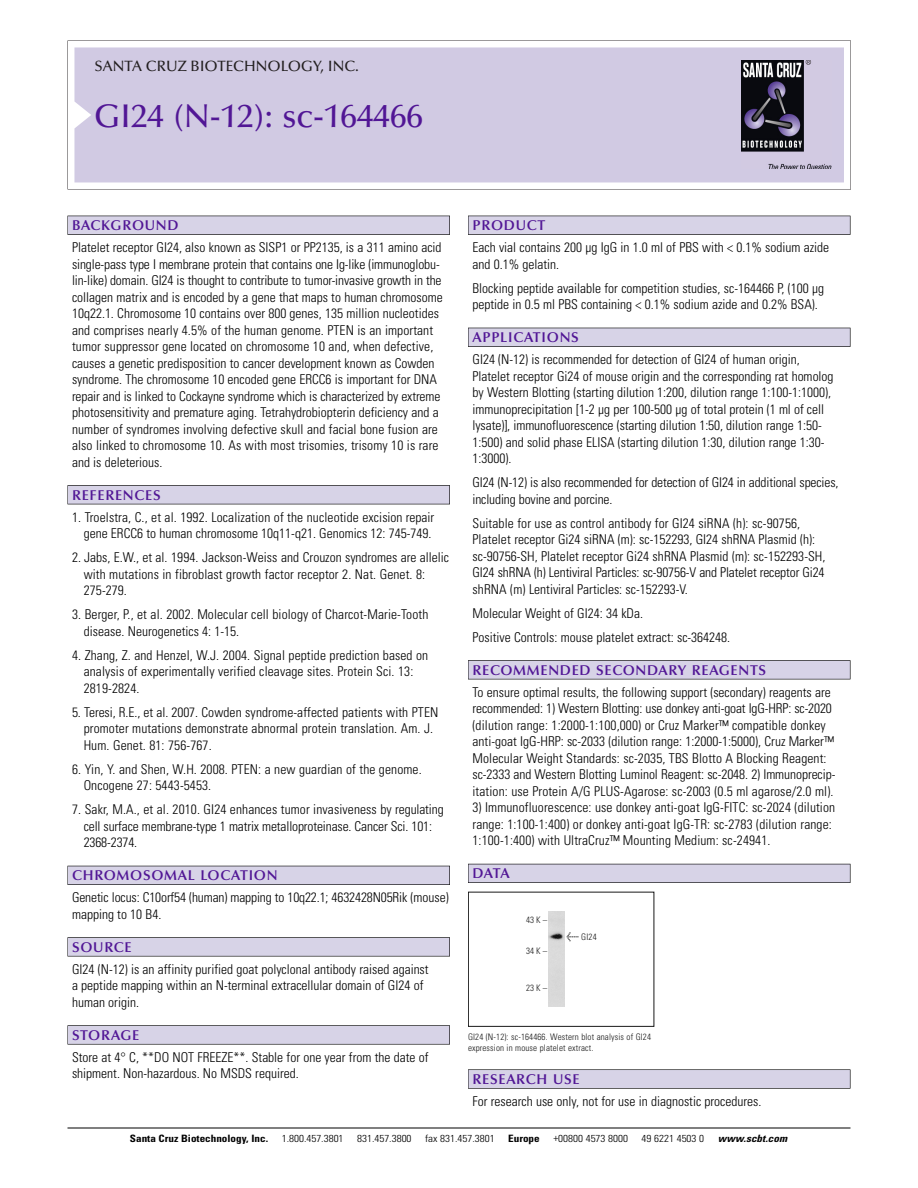
<style>
.page{position:relative;width:918px;height:1188px;background:#fff}
.page>*{position:absolute;margin:0;border:0;box-sizing:border-box;transform-origin:0 0}
.t1{font:500 33px "Optima";color:#511695}
.t2{font:500 15px "Optima";color:#231f20}
.t3{font:600 14.25px "Optima";letter-spacing:.05em;color:#511695}
.t4{font:300 condensed 13.5px/16.5px "Univers";color:#000}
.t5{font:300 condensed 10.2px "Univers";color:#000;scale:1.1 1}
.t6{font:700 condensed 10.2px "Univers";color:#000;scale:1.1 1}
.t7{font:italic 700 condensed 10.2px "Univers";letter-spacing:.005em;color:#000;scale:1.1 1}
.t8{font:9px/10.5px "Univers Condensed Light+XZDSRQ";letter-spacing:.015em;color:#191919}
.s1{font-family:"Meta Plus Book Roman+AJTULO";font-size:10.5px}
</style>
<div class="page">
<svg style="left:68px;top:40px;width:783px;height:149px"></svg>
<div style="left:74px;top:47px;width:770px;height:135px;background:#d1cae3"></div>
<img style="left:741px;top:60px;width:90px;height:108px">
<div style="left:68px;top:216px;width:382px;height:19px;background:#525155"></div>
<div style="left:68px;top:216px;width:381px;height:18px;background:#d7d3e7"></div>
<div style="left:68px;top:485px;width:382px;height:19px;background:#525155"></div>
<div style="left:68px;top:486px;width:381px;height:18px;background:#d7d3e7"></div>
<div style="left:68px;top:866px;width:382px;height:19px;background:#525158"></div>
<div style="left:68px;top:866px;width:381px;height:18px;background:#d7d3e7"></div>
<div style="left:68px;top:937px;width:382px;height:19px;background:#575759"></div>
<div style="left:68px;top:938px;width:381px;height:18px;background:#d7d3e7"></div>
<svg style="left:68px;top:1025px;width:382px;height:20px"></svg>
<div style="left:68px;top:1026px;width:381px;height:18px;background:#d7d3e7"></div>
<div style="left:468px;top:216px;width:382px;height:19px;background:#525155"></div>
<div style="left:468px;top:216px;width:382px;height:18px;background:#d7d3e7"></div>
<div style="left:468px;top:328px;width:382px;height:19px;background:#515055"></div>
<div style="left:468px;top:328px;width:382px;height:18px;background:#d7d3e7"></div>
<div style="left:468px;top:660px;width:382px;height:19px;background:#545357"></div>
<div style="left:468px;top:661px;width:382px;height:18px;background:#d7d3e7"></div>
<div style="left:468px;top:864px;width:382px;height:19px;background:#54535a"></div>
<div style="left:468px;top:864px;width:382px;height:18px;background:#d7d3e7"></div>
<div style="left:468px;top:1069px;width:382px;height:20px;background:#666"></div>
<div style="left:468px;top:1070px;width:382px;height:18px;background:#d7d3e7"></div>
<hr style="left:68px;top:1128px;width:782px;height:1px;background:#000">
<div style="left:468px;top:892px;width:186px;height:135px;border:1px solid #191919"></div>
<div style="left:548px;top:912px;width:17px;height:95px;background:#d9d9d9"></div>
<p class="t2" style="left:94px;top:61px;width:266px">SANTA CRUZ BIOTECHNOLOGY, INC.</p>
<h1 class="t1" style="left:94px;top:103px;width:330px">GI24 (N-12): sc-164466</h1>
<p class="t3" style="left:72px;top:219px;width:108px">BACKGROUND</p>
<p class="t4" style="left:72px;top:240px;width:372px">Platelet receptor GI24, also known as SISP1 or PP2135, is a 311 amino acid single-pass type I membrane protein that contains one Ig-like (immunoglobu&shy;lin-like) domain. GI24 is thought to contribute to tumor-invasive growth in the collagen matrix and is encoded by a gene that maps to human chromosome 10q22.1. Chromosome 10 contains over 800 genes, 135 million nucleotides and comprises nearly 4.5% of the human genome. PTEN is an important tumor suppressor gene located on chromosome 10 and, when defective, causes a genetic predisposition to cancer development known as Cowden syndrome. The chromosome 10 encoded gene ERCC6 is important for DNA repair and is linked to Cockayne syndrome which is characterized by extreme photosensitivity and premature aging. Tetrahydrobiopterin deficiency and a number of syndromes involving defective skull and facial bone fusion are also linked to chromosome 10. As with most trisomies, trisomy 10 is rare and is deleterious.</p>
<p class="t3" style="left:72px;top:489px;width:90px">REFERENCES</p>
<p class="t4" style="left:72px;top:510px;width:364px;text-align:right">1. Troelstra, C., et al. 1992. Localization of the nucleotide excision repair gene ERCC6 to human chromosome 10q11-q21. Genomics 12: 745-749.</p>
<p class="t4" style="left:84px;top:550px;width:367px;text-indent:-12px">2. Jabs, E.W., et al. 1994. Jackson-Weiss and Crouzon syndromes are allelic with mutations in fibroblast growth factor receptor 2. Nat. Genet. 8:<br>275-279.</p>
<p class="t4" style="left:84px;top:607px;width:346px;text-indent:-12px">3. Berger, P., et al. 2002. Molecular cell biology of Charcot-Marie-Tooth disease. Neurogenetics 4: 1-15.</p>
<p class="t4" style="left:84px;top:648px;width:346px;text-indent:-12px">4. Zhang, Z. and Henzel, W.J. 2004. Signal peptide prediction based on analysis of experimentally verified cleavage sites. Protein Sci. 13:<br>2819-2824.</p>
<p class="t4" style="left:84px;top:705px;width:356px;text-indent:-12px">5. Teresi, R.E., et al. 2007. Cowden syndrome-affected patients with PTEN promoter mutations demonstrate abnormal protein translation. Am. J.<br>Hum. Genet. 81: 756-767.</p>
<p class="t4" style="left:84px;top:762px;width:339px;text-indent:-12px">6. Yin, Y. and Shen, W.H. 2008. PTEN: a new guardian of the genome.<br>Oncogene 27: 5443-5453.</p>
<p class="t4" style="left:84px;top:802px;width:361px;text-indent:-12px">7. Sakr, M.A., et al. 2010. GI24 enhances tumor invasiveness by regulating cell surface membrane-type 1 matrix metalloproteinase. Cancer Sci. 101:<br>2368-2374.</p>
<p class="t3" style="left:72px;top:870px;width:207px">CHROMOSOMAL LOCATION</p>
<p class="t4" style="left:72px;top:890px;width:378px">Genetic locus: C10orf54 (human) mapping to 10q22.1; 4632428N05Rik (mouse) mapping to 10 B4.</p>
<p class="t3" style="left:72px;top:941px;width:61px">SOURCE</p>
<p class="t4" style="left:72px;top:962px;width:358px">GI24 (N-12) is an affinity purified goat polyclonal antibody raised against a peptide mapping within an N-terminal extracellular domain of GI24 of human origin.</p>
<p class="t3" style="left:72px;top:1029px;width:69px">STORAGE</p>
<p class="t4" style="left:72px;top:1050px;width:358px">Store at 4° C, **DO NOT FREEZE**. Stable for one year from the date of shipment. Non-hazardous. No MSDS required.</p>
<p class="t3" style="left:473px;top:219px;width:74px">PRODUCT</p>
<p class="t4" style="left:473px;top:240px;width:358px">Each vial contains 200 µg IgG in 1.0 ml of PBS with &lt; 0.1% sodium azide and 0.1% gelatin.</p>
<p class="t4" style="left:473px;top:281px;width:353px">Blocking peptide available for competition studies, sc-164466 P, (100 µg peptide in 0.5 ml PBS containing &lt; 0.1% sodium azide and 0.2% BSA).</p>
<p class="t3" style="left:473px;top:332px;width:108px">APPLICATIONS</p>
<p class="t4" style="left:473px;top:352px;width:363px">GI24 (N-12) is recommended for detection of GI24 of human origin, Platelet receptor Gi24 of mouse origin and the corresponding rat homolog by Western Blotting (starting dilution 1:200, dilution range 1:100-1:1000), immunoprecipitation [1-2 µg per 100-500 µg of total protein (1 ml of cell lysate)], immunofluorescence (starting dilution 1:50, dilution range 1:50- 1:500) and solid phase ELISA (starting dilution 1:30, dilution range 1:30- 1:3000).</p>
<p class="t4" style="left:473px;top:475px;width:367px">GI24 (N-12) is also recommended for detection of GI24 in additional species, including bovine and porcine.</p>
<p class="t4" style="left:473px;top:516px;width:355px">Suitable for use as control antibody for GI24 siRNA (h): sc-90756, Platelet receptor Gi24 siRNA (m): sc-152293, GI24 shRNA Plasmid (h): sc-90756-SH, Platelet receptor Gi24 shRNA Plasmid (m): sc-152293-SH, GI24 shRNA (h) Lentiviral Particles: sc-90756-V and Platelet receptor Gi24 shRNA (m) Lentiviral Particles: sc-152293-V.</p>
<p class="t4" style="left:473px;top:602px;width:259px;line-height:24px">Molecular Weight of GI24: 34 kDa.<br>Positive Controls: mouse platelet extract: sc-364248.</p>
<p class="t3" style="left:473px;top:664px;width:295px">RECOMMENDED SECONDARY REAGENTS</p>
<p class="t4" style="left:473px;top:685px;width:364px">To ensure optimal results, the following support (secondary) reagents are recommended: 1) Western Blotting: use donkey anti-goat IgG-HRP: sc-2020 (dilution range: 1:2000-1:100,000) or Cruz Marker™ compatible donkey anti-goat IgG-HRP: sc-2033 (dilution range: 1:2000-1:5000), Cruz Marker™ Molecular Weight Standards: sc-2035, TBS Blotto A Blocking Reagent: sc-2333 and Western Blotting Luminol Reagent: sc-2048. 2) Immunoprecip&shy;itation: use Protein A/G PLUS-Agarose: sc-2003 (0.5 ml agarose/2.0 ml).</p>
<p class="t4" style="left:473px;top:800px;width:364px">3) Immunofluorescence: use donkey anti-goat IgG-FITC: sc-2024 (dilution range: 1:100-1:400) or donkey anti-goat IgG-TR: sc-2783 (dilution range:<br>1:100-1:400) with UltraCruz™ Mounting Medium: sc-24941.</p>
<p class="t3" style="left:473px;top:868px;width:39px">DATA</p>
<p class="t8" style="left:526px;top:915px;width:22px">43K–</p>
<p class="t8" style="left:526px;top:946px;width:22px">34K–</p>
<p class="t8" style="left:526px;top:984px;width:22px">23K–</p>
<p class="t8" style="left:567px;top:932px;width:32px"><span class="s1">&lt;</span> GI24</p>
<p class="t8" style="left:468px;top:1033px;width:185px">GI24 (N-12): sc-164466. Western blot analysis of GI24 expression in mouse platelet extract.</p>
<p class="t3" style="left:473px;top:1073px;width:109px">RESEARCH USE</p>
<p class="t4" style="left:473px;top:1094px;width:290px">For research use only, not for use in diagnostic procedures.</p>
<p class="t6" style="left:130px;top:1135px;width:127px">Santa Cruz Biotechnology, Inc.</p>
<p class="t5" style="left:282px;top:1135px;width:58px">1.800.457.3801</p>
<p class="t5" style="left:357px;top:1135px;width:51px">831.457.3800</p>
<p class="t5" style="left:425px;top:1135px;width:65px">fax 831.457.3801</p>
<p class="t6" style="left:508px;top:1135px;width:30px">Europe</p>
<p class="t5" style="left:553px;top:1135px;width:69px">+00800 4573 8000</p>
<p class="t5" style="left:642px;top:1135px;width:58px">49 6221 4503 0</p>
<p class="t7" style="left:718px;top:1135px;width:64px">www.scbt.com</p>
</div>
